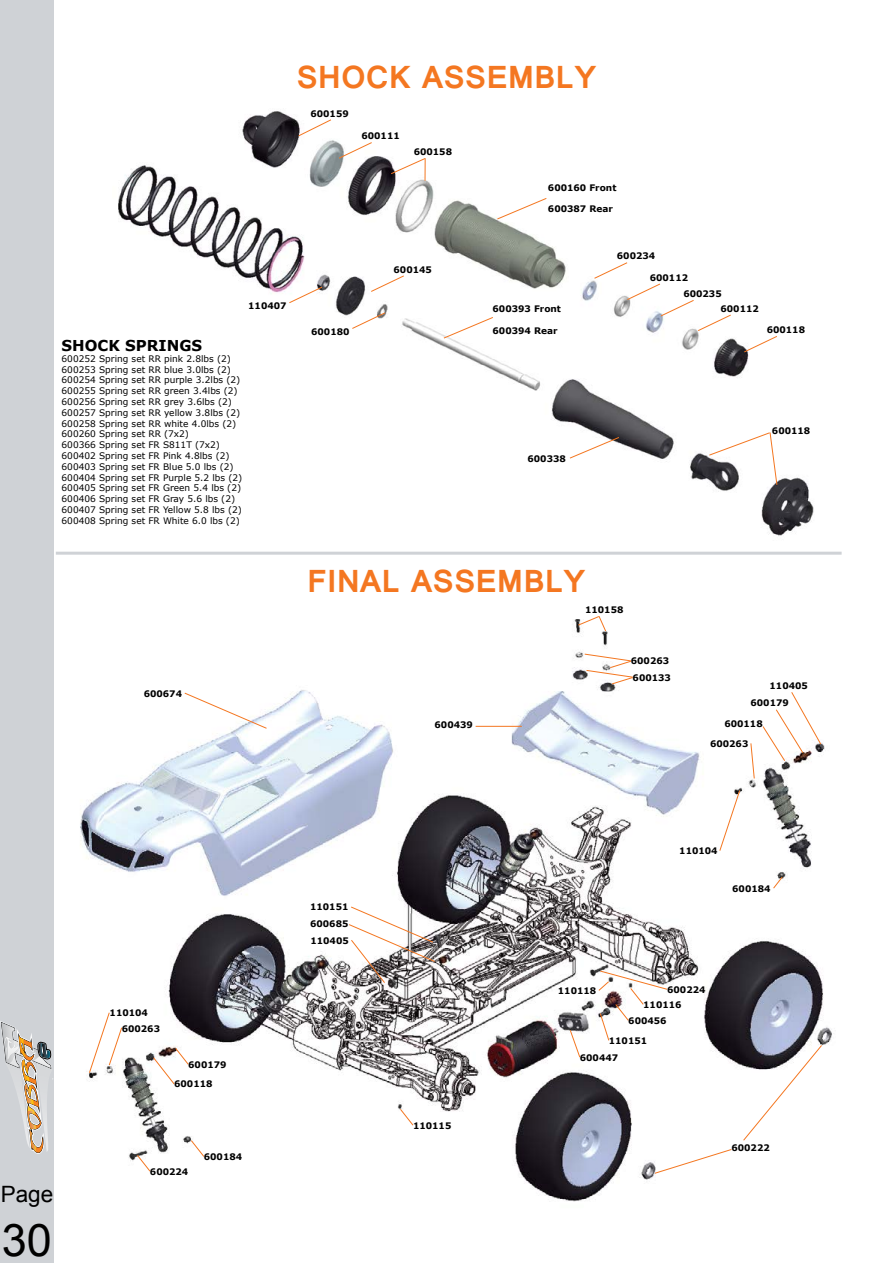
<style>
.page{position:relative;width:893px;height:1263px;background:#fff}
.page>*{position:absolute;margin:0;border:0;box-sizing:border-box;transform-origin:0 0}
.t1{font:45px "Arial";color:#000}
.t2{font:700 34.5px "Vrinda";color:#f47721}
.t3{font:22.5px "Arial";color:#000}
.t4{font:700 15px "Verdana";color:#000}
.t5{font:9px/10.8px "Verdana";color:#000}
.t6{font:700 9px/16.2px "Verdana";color:#000}
</style>
<div class="page">
<div style="left:0;top:0;width:54px;height:1263px;background:#cfd2d6"></div>
<svg style="left:1px;top:1022px;width:52px;height:132px"></svg>
<img style="left:80px;top:619px;width:752px;height:583px">
<img style="left:118px;top:111px;width:696px;height:425px">
<svg style="left:569px;top:1029px;width:12px;height:29px"></svg>
<svg style="left:399px;top:1108px;width:15px;height:18px"></svg>
<svg style="left:136px;top:1154px;width:15px;height:18px"></svg>
<svg style="left:190px;top:1139px;width:15px;height:18px"></svg>
<svg style="left:772px;top:876px;width:11px;height:13px"></svg>
<svg style="left:750px;top:742px;width:5px;height:37px"></svg>
<svg style="left:88px;top:1012px;width:35px;height:62px"></svg>
<svg style="left:719px;top:790px;width:22px;height:62px"></svg>
<svg style="left:153px;top:1047px;width:36px;height:38px"></svg>
<svg style="left:762px;top:691px;width:60px;height:71px"></svg>
<svg style="left:598px;top:970px;width:70px;height:71px"></svg>
<svg style="left:654px;top:1148px;width:78px;height:26px"></svg>
<svg style="left:742px;top:1044px;width:81px;height:97px"></svg>
<svg style="left:577px;top:616px;width:30px;height:16px"></svg>
<svg style="left:584px;top:653px;width:50px;height:32px"></svg>
<hr style="left:476px;top:726px;width:46px;height:1px;background:#f47721">
<svg style="left:184px;top:692px;width:83px;height:37px"></svg>
<svg style="left:348px;top:906px;width:88px;height:78px"></svg>
<hr style="left:56px;top:552px;width:786px;height:3px;background:#cfd2d6">
<svg style="left:298px;top:119px;width:34px;height:18px"></svg>
<svg style="left:338px;top:142px;width:35px;height:17px"></svg>
<svg style="left:594px;top:262px;width:138px;height:70px"></svg>
<svg style="left:743px;top:335px;width:35px;height:18px"></svg>
<svg style="left:708px;top:432px;width:70px;height:54px"></svg>
<svg style="left:351px;top:312px;width:35px;height:17px"></svg>
<svg style="left:288px;top:286px;width:35px;height:18px"></svg>
<svg style="left:370px;top:275px;width:35px;height:17px"></svg>
<svg style="left:443px;top:316px;width:51px;height:23px"></svg>
<svg style="left:569px;top:436px;width:51px;height:23px"></svg>
<svg style="left:496px;top:197px;width:51px;height:23px"></svg>
<svg style="left:390px;top:158px;width:36px;height:23px"></svg>
<h2 class="t2" style="left:296px;top:54px;width:302px">SHOCK ASSEMBLY</h2>
<p class="t6" style="left:310px;top:105px;width:40px">600159</p>
<p class="t6" style="left:361px;top:128px;width:40px">600111</p>
<p class="t6" style="left:414px;top:144px;width:40px">600158</p>
<p class="t6" style="left:548px;top:179px;width:70px">600160 Front</p>
<p class="t6" style="left:548px;top:201px;width:66px">600387 Rear</p>
<p class="t6" style="left:248px;top:298px;width:40px">110407</p>
<h3 class="t4" style="left:62px;top:335px;width:142px">SHOCK SPRINGS</h3>
<p class="t5" style="left:62px;top:353px;width:182px">600252 Spring set RR pink 2.8lbs (2)<br>600253 Spring set RR blue 3.0lbs (2)<br>600254 Spring set RR purple 3.2lbs (2)<br>600255 Spring set RR green 3.4lbs (2)<br>600256 Spring set RR grey 3.6lbs (2)<br>600257 Spring set RR yellow 3.8lbs (2)<br>600258 Spring set RR white 4.0lbs (2)<br>600260 Spring set RR (7x2)<br>600366 Spring set FR S811T (7x2)<br>600402 Spring set FR Pink 4.8lbs (2)<br>600403 Spring set FR Blue 5.0 lbs (2)<br>600404 Spring set FR Purple 5.2 lbs (2)<br>600405 Spring set FR Green 5.4 lbs (2)<br>600406 Spring set FR Gray 5.6 lbs (2)<br>600407 Spring set FR Yellow 5.8 lbs (2)<br>600408 Spring set FR White 6.0 lbs (2)</p>
<p class="t6" style="left:311px;top:323px;width:40px">600180</p>
<p class="t6" style="left:394px;top:261px;width:40px">600145</p>
<p class="t6" style="left:493px;top:301px;width:70px">600393 Front</p>
<p class="t6" style="left:493px;top:322px;width:66px">600394 Rear</p>
<p class="t6" style="left:527px;top:450px;width:40px">600338</p>
<p class="t6" style="left:617px;top:248px;width:40px">600234</p>
<p class="t6" style="left:683px;top:269px;width:40px;text-indent:-34px">600112<br>600235</p>
<p class="t6" style="left:720px;top:300px;width:40px">600112</p>
<p class="t6" style="left:767px;top:321px;width:40px">600118</p>
<p class="t6" style="left:772px;top:422px;width:40px">600118</p>
<h2 class="t2" style="left:307px;top:558px;width:280px">FINAL ASSEMBLY</h2>
<p class="t6" style="left:585px;top:602px;width:40px">110158</p>
<p class="t6" style="left:144px;top:685px;width:40px">600674</p>
<p class="t6" style="left:435px;top:716px;width:40px">600439</p>
<p class="t6" style="left:631px;top:653px;width:42px">600263<br>600133</p>
<p class="t6" style="left:769px;top:677px;width:40px">110405</p>
<p class="t6" style="left:750px;top:695px;width:40px">600179</p>
<p class="t6" style="left:724px;top:715px;width:40px">600118</p>
<p class="t6" style="left:710px;top:736px;width:40px">600263</p>
<h3 class="t3" style="left:1px;top:1179px;width:54px">Page</h3>
<h1 class="t1" style="left:2px;top:1211px;width:52px">30</h1>
<p class="t6" style="left:110px;top:1004px;width:40px">110104</p>
<p class="t6" style="left:122px;top:1020px;width:40px">600263</p>
<p class="t6" style="left:188px;top:1056px;width:40px">600179</p>
<p class="t6" style="left:174px;top:1076px;width:40px">600118</p>
<p class="t6" style="left:204px;top:1148px;width:40px">600184</p>
<p class="t6" style="left:150px;top:1163px;width:40px">600224</p>
<p class="t6" style="left:310px;top:899px;width:40px">110151</p>
<p class="t6" style="left:310px;top:915px;width:40px">600685</p>
<p class="t6" style="left:310px;top:932px;width:40px">110405</p>
<p class="t6" style="left:413px;top:1117px;width:40px">110115</p>
<p class="t6" style="left:679px;top:842px;width:40px">110104</p>
<p class="t6" style="left:732px;top:880px;width:40px">600184</p>
<p class="t6" style="left:558px;top:982px;width:40px">110118</p>
<p class="t6" style="left:667px;top:981px;width:40px">600224</p>
<p class="t6" style="left:643px;top:996px;width:40px">110116</p>
<p class="t6" style="left:628px;top:1012px;width:40px">600456</p>
<p class="t6" style="left:609px;top:1032px;width:40px">110151</p>
<p class="t6" style="left:580px;top:1049px;width:40px">600447</p>
<p class="t6" style="left:731px;top:1139px;width:40px">600222</p>
</div>
